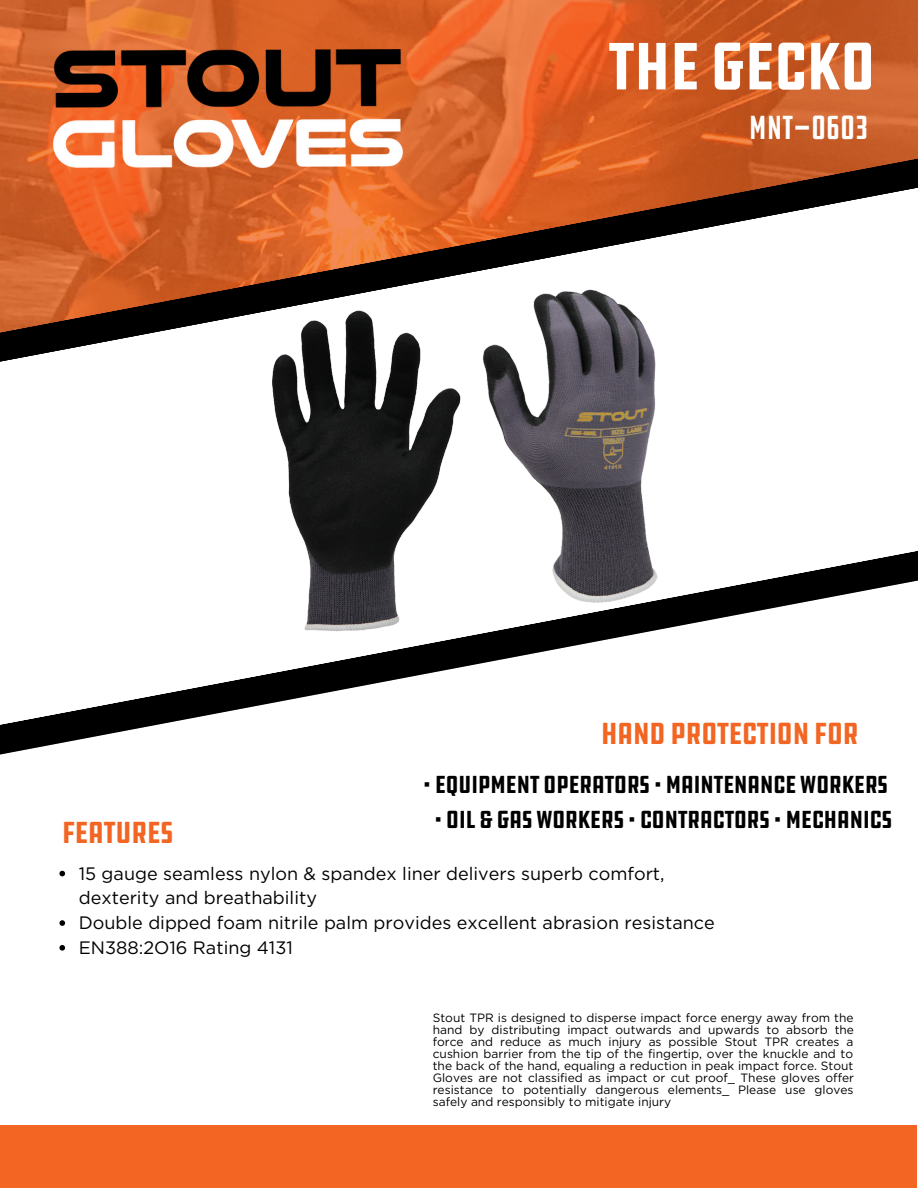
<style>
.page{position:relative;width:918px;height:1188px;background:#fff}
.page>*{position:absolute;margin:0;border:0;box-sizing:border-box;transform-origin:0 0}
.t1{font:condensed 68.85px "DDC Hardware";letter-spacing:-.025em;color:#fff}
.t2{font:extra-condensed 34.35px "DDC Hardware";color:#fff}
.t3{font:condensed 31.35px "DDC Hardware";letter-spacing:-.025em;color:#f26522}
.t4{font:condensed 25.35px "DDC Hardware";letter-spacing:-.025em;color:#000}
.t5{font:18px/24.8px "Gotham";color:#000}
.t6{font:12px/12px "Gotham";color:#000;text-align:justify}
</style>
<div class="page">
<svg style="left:0;top:0;width:918px;height:144px;background:#d35f28"></svg>
<svg style="left:0;top:144px;width:918px;height:25px;background:#ca5b24"></svg>
<svg style="left:0;top:169px;width:918px;height:193px"></svg>
<svg style="left:0;top:551px;width:918px;height:204px"></svg>
<img style="left:8px;top:11px;width:441px;height:195px">
<div style="left:0;top:1125px;width:917px;height:63px;background:#f26522"></div>
<img style="left:433px;top:239px;width:275px;height:413px">
<img style="left:215px;top:248px;width:297px;height:445px">
<svg style="left:59px;top:871px;width:6px;height:5px"></svg>
<svg style="left:59px;top:920px;width:6px;height:6px"></svg>
<svg style="left:59px;top:945px;width:6px;height:6px"></svg>
<h1 class="t1" style="left:608px;top:23px;width:270px">THE GECKO</h1>
<h2 class="t2" style="left:749px;top:105px;width:122px">MNT-0603</h2>
<h3 class="t3" style="left:601px;top:714px;width:260px">HAND PROTECTION FOR</h3>
<h3 class="t4" style="left:423px;top:768px;width:467px">• EQUIPMENT OPERATORS • MAINTENANCE WORKERS</h3>
<h3 class="t4" style="left:434px;top:803px;width:460px">• OIL &amp; GAS WORKERS • CONTRACTORS • MECHANICS</h3>
<h3 class="t3" style="left:62px;top:812px;width:113px">FEATURES</h3>
<h3 class="t5" style="left:79px;top:861px;width:638px">15 gauge seamless nylon &amp; spandex liner delivers superb comfort, dexterity and breathability<br>Double dipped foam nitrile palm provides excellent abrasion resistance EN388:2O16 Rating 4131</h3>
<p class="t6" style="left:433px;top:1011px;width:423px">Stout TPR is designed to disperse impact force energy away from the hand by distributing impact outwards and upwards to absorb the force and reduce as much injury as possible Stout TPR creates a cushion barrier from the tip of the fingertip, over the knuckle and to the back of the hand, equaling a reduction in peak impact force. Stout Gloves are not classified as impact or cut proof_ These gloves offer resistance to potentially dangerous elements_ Please use gloves safely and responsibly to mitigate injury</p>
</div>
